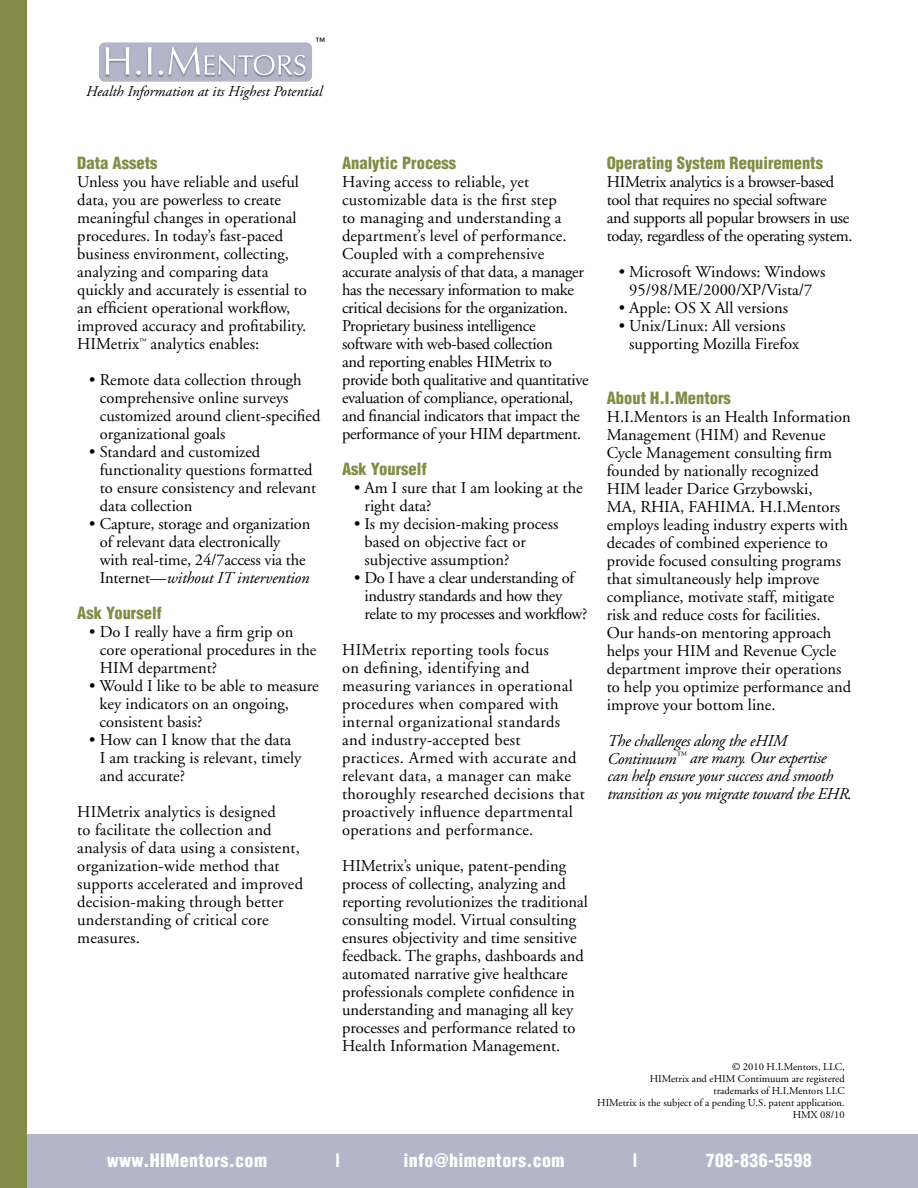
<style>
.page{position:relative;width:918px;height:1188px;background:#fff}
.page>*{position:absolute;margin:0;border:0;box-sizing:border-box;transform-origin:0 0}
.t1{font:900 condensed 18px "Helvetica";letter-spacing:.02em;color:#fff}
.t2{font:16.5px/18px "Adobe Garamond";color:#000}
.t3{font:16.5px/18px "Adobe Garamond";letter-spacing:-.02em;color:#000}
.t4{font:16.5px/18px "Adobe Garamond";letter-spacing:.02em;color:#000}
.t5{font:italic 16.5px/18px "Adobe Garamond";letter-spacing:-.02em;color:#000}
.t6{font:900 condensed 16.5px "Helvetica";color:#838b47}
.t7{font:italic 14.85px "Adobe Garamond Pro";color:#000}
.t8{font:10.5px/12px "Adobe Garamond";color:#000;text-align:right}
.t9{font:10.2px "Helvetica Neue";color:#000}
.t10{font:7.05px "Adobe Garamond";color:#000}
.s1{font-style:italic}
.s2{font-style:normal}
</style>
<div class="page">
<div style="left:0;top:1134px;width:918px;height:54px;background:#b3b5c8"></div>
<div style="left:0;top:0;width:27px;height:1188px;background:#838b47"></div>
<div style="left:99px;top:42px;width:213px;height:40px;background:#b3b5c8;border-radius:6px"></div>
<img style="left:104px;top:46px;width:203px;height:32px">
<svg style="left:105px;top:47px;width:24px;height:28px"></svg>
<svg style="left:136px;top:70px;width:5px;height:5px"></svg>
<svg style="left:148px;top:47px;width:4px;height:28px"></svg>
<svg style="left:159px;top:47px;width:147px;height:28px"></svg>
<p class="t9" style="left:315px;top:35px;width:12px">™</p>
<p class="t7" style="left:86px;top:83px;width:238px">Health Information at its Highest Potential</p>
<p class="t6" style="left:77px;top:153px;width:82px">Data Assets</p>
<p class="t2" style="left:77px;top:174px;width:231px">Unless you have reliable and useful data, you are powerless to create meaningful changes in operational procedures. In today’s fast-paced business environment, collecting, analyzing and comparing data quickly and accurately is essential to an efficient operational workflow, improved accuracy and profitability.<br>HIMetrix</p>
<p class="t10" style="left:139px;top:337px;width:9px">™</p>
<p class="t2" style="left:150px;top:336px;width:110px">analytics enables:</p>
<p class="t2" style="left:100px;top:372px;width:222px;text-indent:-11px">• Remote data collection through comprehensive online surveys customized around client-specified organizational goals</p>
<p class="t2" style="left:100px;top:444px;width:218px;text-indent:-11px">• Standard and customized functionality questions formatted to ensure consistency and relevant data collection</p>
<p class="t2" style="left:100px;top:516px;width:212px;text-indent:-11px">• Capture, storage and organization of relevant data electronically with real-time, 24/7access via the Internet—<span class="s1">without IT intervention</span></p>
<p class="t6" style="left:77px;top:603px;width:86px">Ask Yourself</p>
<p class="t2" style="left:100px;top:624px;width:218px;text-indent:-11px">• Do I really have a firm grip on core operational procedures in the<br>HIM department?</p>
<p class="t2" style="left:100px;top:678px;width:221px;text-indent:-10px">• Would I like to be able to measure key indicators on an ongoing, consistent basis?</p>
<p class="t2" style="left:100px;top:732px;width:203px;text-indent:-11px">• How can I know that the data<br>I am tracking is relevant, timely and accurate?</p>
<p class="t2" style="left:77px;top:804px;width:227px">HIMetrix analytics is designed<br>to facilitate the collection and analysis of data using a consistent, organization-wide method that supports accelerated and improved decision-making through better understanding of critical core measures.</p>
<p class="t6" style="left:342px;top:153px;width:116px">Analytic Process</p>
<p class="t3" style="left:342px;top:174px;width:248px">Having access to reliable, yet customizable data is the first step<br>to managing and understanding a department’s level of performance.<br>Coupled with a comprehensive accurate analysis of that data, a manager has the necessary information to make critical decisions for the organization.<br>Proprietary business intelligence software with web-based collection<br>and reporting enables HIMetrix to provide both qualitative and quantitative evaluation of compliance, operational, and financial indicators that impact the performance of your HIM department.</p>
<p class="t6" style="left:342px;top:459px;width:86px">Ask Yourself</p>
<p class="t2" style="left:365px;top:480px;width:220px;text-indent:-11px">• Am I sure that I am looking at the right data?</p>
<p class="t2" style="left:365px;top:516px;width:195px;text-indent:-11px">• Is my decision-making process based on objective fact or subjective assumption?</p>
<p class="t3" style="left:365px;top:570px;width:224px;text-indent:-11px">• Do I have a clear understanding of industry standards and how they relate to my processes and workflow?</p>
<p class="t4" style="left:342px;top:642px;width:244px">HIMetrix reporting tools focus<br>on defining, identifying and measuring variances in operational procedures when compared with internal organizational standards and industry-accepted best practices. Armed with accurate and relevant data, a manager can make thoroughly researched decisions that proactively influence departmental operations and performance.</p>
<p class="t2" style="left:342px;top:858px;width:247px">HIMetrix’s unique, patent-pending process of collecting, analyzing and reporting revolutionizes the traditional consulting model. Virtual consulting ensures objectivity and time sensitive feedback. The graphs, dashboards and automated narrative give healthcare professionals complete confidence in understanding and managing all key processes and performance related to Health Information Management.</p>
<p class="t6" style="left:607px;top:153px;width:218px">Operating System Requirements</p>
<p class="t3" style="left:607px;top:174px;width:247px">HIMetrix analytics is a browser-based tool that requires no special software and supports all popular browsers in use today, regardless of the operating system.</p>
<p class="t2" style="left:619px;top:264px;width:208px;text-align:center">• Microsoft Windows: Windows<br>95/98/ME/2000/XP/Vista/7</p>
<p class="t2" style="left:619px;top:300px;width:171px">• Apple: OS X All versions</p>
<p class="t2" style="left:629px;top:318px;width:171px;text-indent:-11px">• Unix/Linux: All versions supporting Mozilla Firefox</p>
<p class="t6" style="left:607px;top:387px;width:126px">About H.I.Mentors</p>
<p class="t2" style="left:607px;top:408px;width:246px">H.I.Mentors is an Health Information Management (HIM) and Revenue Cycle Management consulting firm founded by nationally recognized HIM leader Darice Grzybowski,<br>MA, RHIA, FAHIMA. H.I.Mentors employs leading industry experts with decades of combined experience to provide focused consulting programs that simultaneously help improve compliance, motivate staff, mitigate risk and reduce costs for facilities.<br>Our hands-on mentoring approach helps your HIM and Revenue Cycle department improve their operations to help you optimize performance and improve your bottom line.</p>
<p class="t5" style="left:607px;top:732px;width:246px">The challenges along the eHIM Continuum<sup>™</sup> are many. Our expertise<br>can help ensure your success and smooth transition as you migrate toward the EHR<span class="s2">.</span></p>
<p class="t8" style="left:597px;top:1061px;width:249px">© 2010 H.I.Mentors, LLC,<br>HIMetrix and eHIM Contimuum are registered<br>trademarks of H.I.Mentors LLC<br>HIMetrix is the subject of a pending U.S. patent application.<br>HMX 08/10</p>
<p class="t1" style="left:107px;top:1150px;width:162px">www.HIMentors.com</p>
<p class="t1" style="left:335px;top:1150px;width:6px">|</p>
<p class="t1" style="left:403px;top:1150px;width:163px">info@himentors.com</p>
<p class="t1" style="left:633px;top:1150px;width:6px">|</p>
<p class="t1" style="left:706px;top:1150px;width:107px">708-836-5598</p>
</div>
